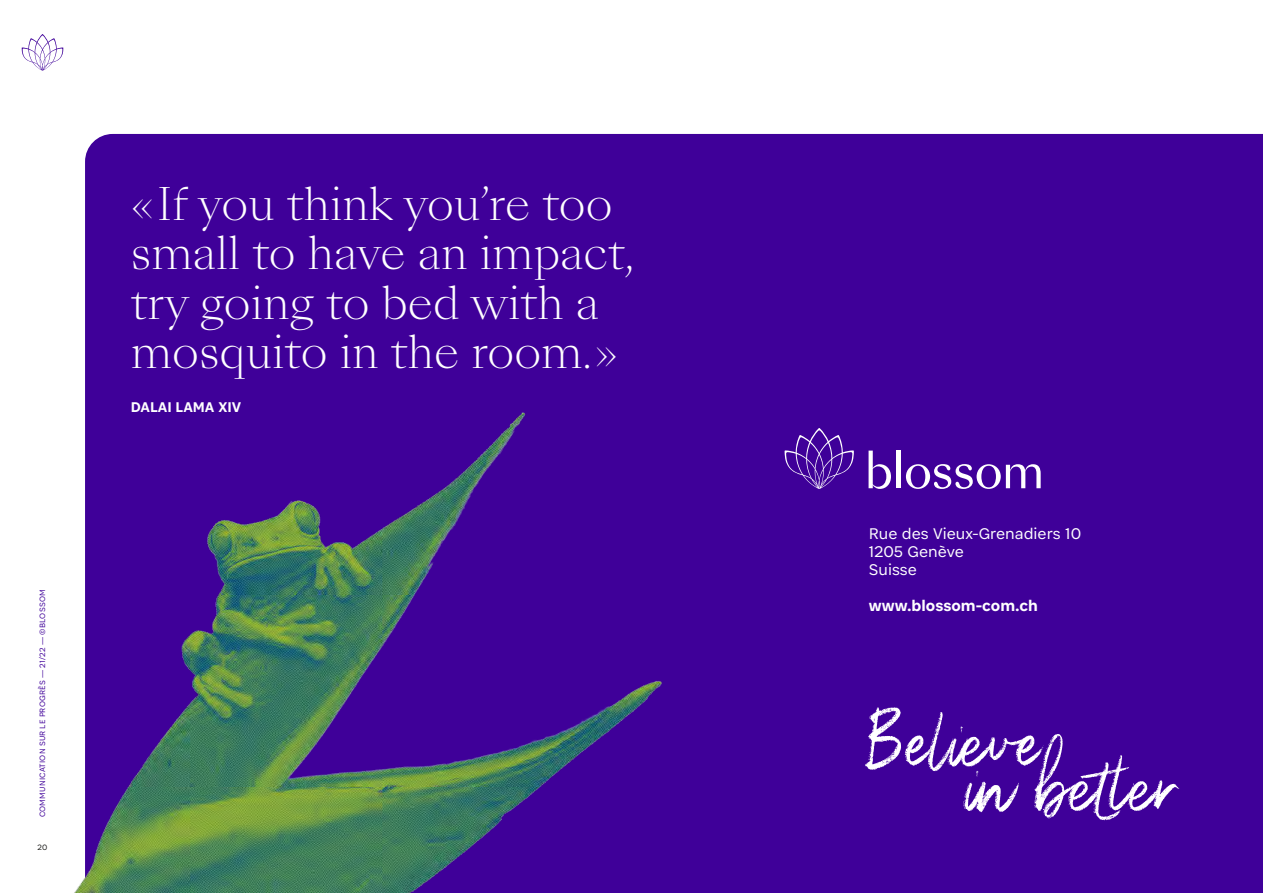
<style>
.page{position:relative;width:1263px;height:893px;background:#fff}
.page>*{position:absolute;margin:0;border:0;box-sizing:border-box;transform-origin:0 0}
.t1{font:80.4px "PS Coastline Regular";color:#fff}
.t2{font:80.4px "PS Coastline Alt";color:#fff}
.t3{font:300 43.5px/49.5px "Sang Bleu Kingdom";color:#fff}
.t4{font:300 16.5px/18px "Associate Sans";color:#fff}
.t5{font:500 16.5px "Associate Sans";color:#fff}
.t6{font:500 15px "Associate Sans";color:#fff}
.t7{font:300 8.25px "Associate Sans";letter-spacing:.025em;color:#3f0099}
.t8{font:300 8.25px "Associate Sans";color:#1d1d1b}
.s1{font-family:"PS Coastline Regular"}
.s2{font-family:"PS Coastline Alt"}
</style>
<div class="page">
<svg style="left:22px;top:34px;width:41px;height:37px"></svg>
<div style="left:85px;top:134px;width:1178px;height:759px;background:#3f0099"></div>
<svg style="left:784px;top:428px;width:70px;height:61px;background:#551ea4"></svg>
<svg style="left:868px;top:451px;width:23px;height:38px"></svg>
<hr style="left:896px;top:451px;width:4px;height:37px;background:#fff">
<svg style="left:906px;top:464px;width:135px;height:25px"></svg>
<img style="left:74px;top:403px;width:623px;height:490px">
<p class="t7" style="left:37px;top:817px;width:230px;rotate:-90deg">COMMUNICATION SUR LE PROGRÈS — 21/22 — ©BLOSSOM</p>
<p class="t8" style="left:38px;top:843px;width:12px">20</p>
<p class="t3" style="left:131px;top:181px;width:505px">« If you think you’re too small to have an impact, try going to bed with a mosquito in the room. »</p>
<p class="t6" style="left:131px;top:397px;width:112px">DALAI LAMA XIV</p>
<p class="t4" style="left:869px;top:525px;width:214px">Rue des Vieux-Grenadiers 10<br>1205 Genève<br>Suisse</p>
<p class="t5" style="left:869px;top:596px;width:171px">www.blossom-com.ch</p>
<h1 class="t2" style="left:869px;top:686px;width:177px">Be<span class="s1">l</span>i<span class="s1">e</span>ve</h1>
<h1 class="t1" style="left:967px;top:732px;width:216px"><span class="s2">i</span>n bet<span class="s2">l</span>er</h1>
</div>
